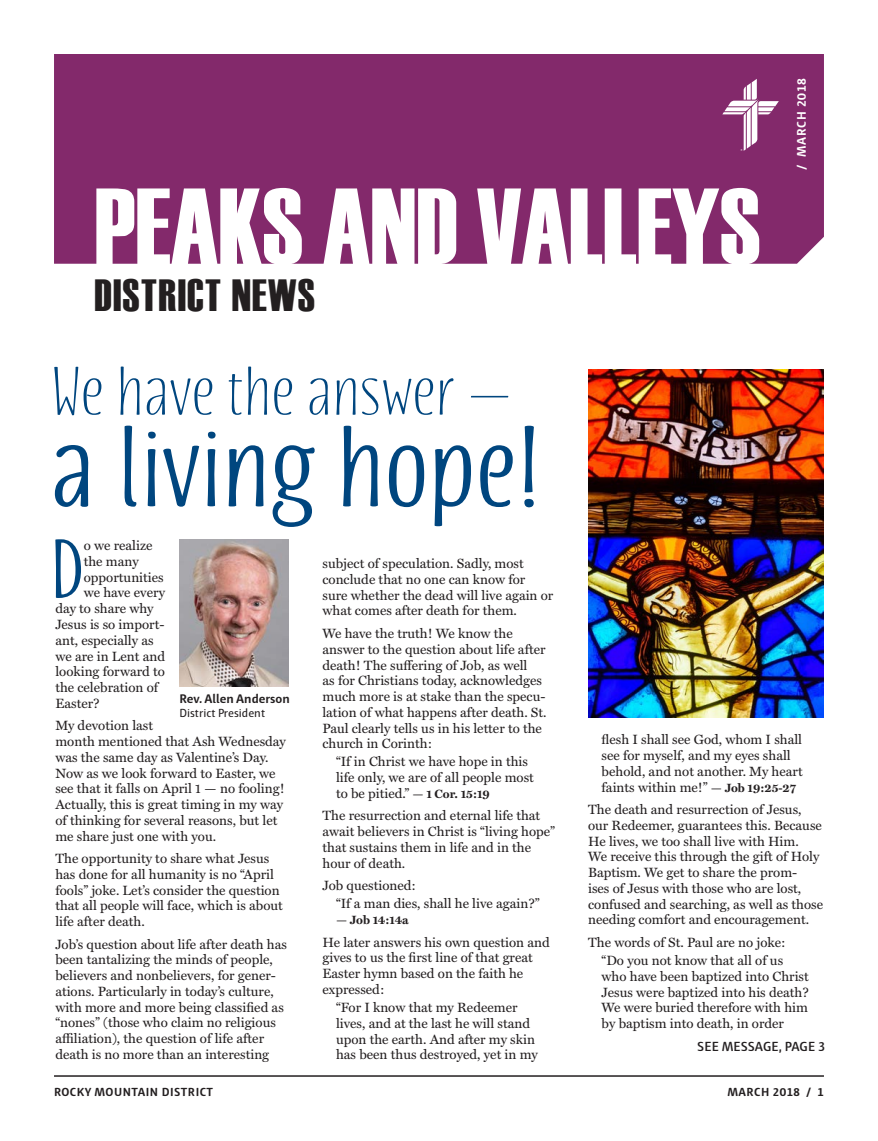
<style>
.page{position:relative;width:878px;height:1141px;background:#fff}
.page>*{position:absolute;margin:0;border:0;box-sizing:border-box;transform-origin:0 0}
.t1{font:108px "Haettenschweiler";color:#fff}
.Headline{font:700 100.5px "Blend";color:#00467f}
.Body_Text{font:700 72.75px "Blend";color:#00467f}
.Headline-2{font:60px "Blend";color:#00467f}
.District_Locations_M{font:45px "Haettenschweiler";letter-spacing:.03em;color:#231f20}
.Body_Text-2{font:13.5px/15.8px "Miller Text";color:#231f20}
.Headline-3{font:600 13.5px "Haptic";color:#231f20}
.Photo_Text{font:700 12.75px "Haptic";color:#231f20}
.Date_Masthead{font:700 12.75px "Haptic";letter-spacing:.06em;color:#fff}
.t2{font:700 12px "Haptic";letter-spacing:.04em;color:#231f20}
.Photo_Text-2{font:12px "Haptic";color:#231f20}
.Body_Text-3{font:700 12px "Miller Text";letter-spacing:-.02em;color:#231f20}
.s1{font-weight:700;font-size:12px}
</style>
<div class="page">
<div style="left:54px;top:54px;width:770px;height:210px;background:#83296b"></div>
<hr style="left:54px;top:1075px;width:770px;height:2px;background:#231f20">
<svg style="left:722px;top:79px;width:56px;height:72px"></svg>
<img style="left:180px;top:540px;width:108px;height:147px">
<img style="left:588px;top:369px;width:236px;height:348px">
<h1 class="t1" style="left:94px;top:165px;width:668px">PEAKS AND VALLEYS</h1>
<p class="District_Locations_M" style="left:94px;top:270px;width:222px">DISTRICT NEWS</p>
<p class="Date_Masthead" style="left:794px;top:170px;width:93px;rotate:-90deg">/ MARCH 2018</p>
<p class="Headline-2" style="left:51px;top:354px;width:464px">We have the answer —</p>
<p class="Headline" style="left:51px;top:405px;width:491px">a living hope!</p>
<p class="Body_Text" style="left:49px;top:524px;width:36px">D</p>
<p class="Body_Text-2" style="left:84px;top:538px;width:70px">o we realize</p>
<p class="Body_Text-2" style="left:84px;top:554px;width:56px">the many</p>
<p class="Body_Text-2" style="left:84px;top:569px;width:81px">opportunities</p>
<p class="Body_Text-2" style="left:84px;top:585px;width:83px">we have every</p>
<p class="Body_Text-2" style="left:55px;top:601px;width:100px">day to share why</p>
<p class="Body_Text-2" style="left:55px;top:617px;width:111px">Jesus is so import-</p>
<p class="Body_Text-2" style="left:55px;top:632px;width:100px">ant, especially as</p>
<p class="Body_Text-2" style="left:55px;top:648px;width:111px">we are in Lent and</p>
<p class="Body_Text-2" style="left:55px;top:664px;width:111px">looking forward to</p>
<p class="Body_Text-2" style="left:55px;top:680px;width:104px">the celebration of</p>
<p class="Body_Text-2" style="left:55px;top:696px;width:46px">Easter?</p>
<p class="Body_Text-2" style="left:55px;top:718px;width:232px">My devotion last<br>month mentioned that Ash Wednesday was the same day as Valentine’s Day.<br>Now as we look forward to Easter, we see that it falls on April 1 — no fooling!<br>Actually, this is great timing in my way of thinking for several reasons, but let me share just one with you.</p>
<p class="Body_Text-2" style="left:55px;top:851px;width:229px">The opportunity to share what Jesus has done for all humanity is no “April fools” joke. Let’s consider the question that all people will face, which is about life after death.</p>
<p class="Body_Text-2" style="left:55px;top:936px;width:233px">Job’s question about life after death has been tantalizing the minds of people, believers and nonbelievers, for gener&shy;ations. Particularly in today’s culture, with more and more being classified as “nones” (those who claim no religious affiliation), the question of life after death is no more than an interesting</p>
<p class="Body_Text-2" style="left:322px;top:556px;width:232px">subject of speculation. Sadly, most conclude that no one can know for sure whether the dead will live again or what comes after death for them.</p>
<p class="Body_Text-2" style="left:322px;top:626px;width:226px">We have the truth! We know the answer to the question about life after death! The suffering of Job, as well<br>as for Christians today, acknowledges much more is at stake than the specu&shy;lation of what happens after death. St.<br>Paul clearly tells us in his letter to the church in Corinth:</p>
<p class="Body_Text-2" style="left:336px;top:754px;width:199px">“If in Christ we have hope in this life only, we are of all people most to be pitied.” <span class="s1">— 1 Cor. 15:19</span></p>
<p class="Body_Text-2" style="left:322px;top:808px;width:234px">The resurrection and eternal life that await believers in Christ is “living hope” that sustains them in life and in the hour of death.</p>
<p class="Body_Text-2" style="left:322px;top:878px;width:95px">Job questioned:</p>
<p class="Body_Text-2" style="left:336px;top:896px;width:205px">“If a man dies, shall he live again?”</p>
<p class="Body_Text-3" style="left:336px;top:913px;width:74px">— Job 14:14a</p>
<p class="Body_Text-2" style="left:322px;top:934px;width:229px">He later answers his own question and gives to us the first line of that great<br>Easter hymn based on the faith he expressed:</p>
<p class="Body_Text-2" style="left:336px;top:1000px;width:203px">“For I know that my Redeemer lives, and at the last he will stand upon the earth. And after my skin has been thus destroyed, yet in my</p>
<p class="Photo_Text" style="left:179px;top:691px;width:112px">Rev. Allen Anderson</p>
<p class="Photo_Text-2" style="left:179px;top:706px;width:87px">District President</p>
<p class="Body_Text-2" style="left:601px;top:732px;width:203px">flesh I shall see God, whom I shall see for myself, and my eyes shall behold, and not another. My heart faints within me!” <span class="s1">— Job 19:25-27</span></p>
<p class="Body_Text-2" style="left:588px;top:802px;width:236px">The death and resurrection of Jesus, our Redeemer, guarantees this. Because He lives, we too shall live with Him.<br>We receive this through the gift of Holy Baptism. We get to share the prom-<br>ises of Jesus with those who are lost, confused and searching, as well as those needing comfort and encouragement.</p>
<p class="Body_Text-2" style="left:588px;top:935px;width:199px">The words of St. Paul are no joke:</p>
<p class="Body_Text-2" style="left:601px;top:953px;width:209px">“Do you not know that all of us who have been baptized into Christ<br>Jesus were baptized into his death?<br>We were buried therefore with him by baptism into death, in order</p>
<p class="Headline-3" style="left:697px;top:1038px;width:129px">SEE MESSAGE, PAGE 3</p>
<p class="t2" style="left:54px;top:1084px;width:160px">ROCKY MOUNTAIN DISTRICT</p>
<p class="t2" style="left:727px;top:1084px;width:98px">MARCH 2018 / 1</p>
</div>
